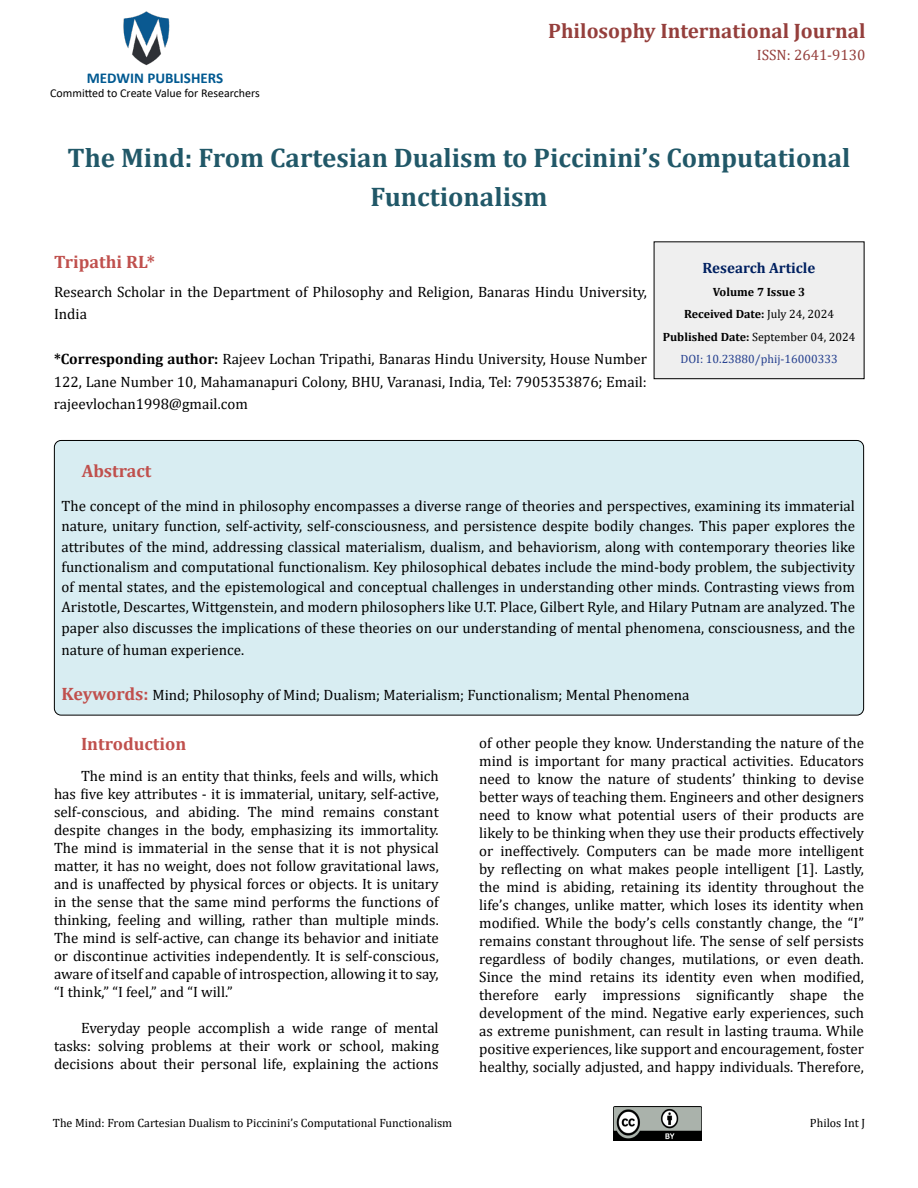
<style>
.page{position:relative;width:918px;height:1188px;background:#fff}
.page>*{position:absolute;margin:0;border:0;box-sizing:border-box;transform-origin:0 0}
.t1{font:700 27px/39px "Cambria";color:#215868;text-align:center}
.t2{font:700 21px "Cambria";color:#953f3c}
.t3{font:700 18px "Cambria";color:#c0504d}
.t4{font:15px/18px "Cambria";color:#000;text-align:justify}
.t5{font:700 15px "Calibri";color:#005991}
.t6{font:700 15px "Cambria";color:#002060}
.t7{font:15px "Cambria";color:#953f3c}
.t8{font:700 12px/22.5px "Cambria";color:#000;text-align:center}
.t9{font:12px "Cambria";color:#000}
.t10{font:12px "Calibri";color:#000}
.s1{font-weight:700}
.s2{font-weight:400}
.s3{font-weight:400;color:#25408f}
.s4{font-weight:700;font-size:18px;color:#c0504d}
</style>
<div class="page">
<img style="left:123px;top:11px;width:47px;height:55px">
<img style="left:613px;top:1107px;width:89px;height:33px">
<div style="left:654px;top:242px;width:210px;height:137px;background:#efefef"></div>
<div style="left:654px;top:241px;width:210px;height:138px;border:1px solid #000"></div>
<div style="left:54px;top:440px;width:810px;height:275px;background:#d8edf2;border-radius:7px"></div>
<p class="t5" style="left:87px;top:67px;width:138px">MEDWIN PUBLISHERS</p>
<p class="t10" style="left:50px;top:85px;width:211px">Committed to Create Value for Researchers</p>
<h2 class="t2" style="left:548px;top:16px;width:319px">Philosophy International Journal</h2>
<p class="t7" style="left:757px;top:47px;width:110px">ISSN: 2641-9130</p>
<h1 class="t1" style="left:67px;top:138px;width:784px">The Mind: From Cartesian Dualism to Piccinini’s Computational<br>Functionalism</h1>
<p class="t3" style="left:54px;top:249px;width:103px">Tripathi RL*</p>
<p class="t4" style="left:54px;top:280px;width:594px;line-height:22.5px">Research Scholar in the Department of Philosophy and Religion, Banaras Hindu University,<br>India</p>
<p class="t4" style="left:54px;top:348px;width:594px;line-height:22.5px"><span class="s1">*Corresponding author:</span> Rajeev Lochan Tripathi, Banaras Hindu University, House Number 122, Lane Number 10, Mahamanapuri Colony, BHU, Varanasi, India, Tel: 7905353876; Email: rajeevlochan1998@gmail.com</p>
<p class="t6" style="left:703px;top:258px;width:114px">Research Article</p>
<p class="t8" style="left:663px;top:280px;width:194px">Volume 7 Issue 3<br>Received Date: <span class="s2">July 24, 2024<br></span>Published Date: <span class="s2">September 04, 2024<br></span><span class="s3">DOI: 10.23880/phij-16000333</span></p>
<p class="t3" style="left:82px;top:459px;width:71px">Abstract</p>
<p class="t4" style="left:62px;top:496px;width:795px;line-height:20.2px">The concept of the mind in philosophy encompasses a diverse range of theories and perspectives, examining its immaterial nature, unitary function, self-activity, self-consciousness, and persistence despite bodily changes. This paper explores the attributes of the mind, addressing classical materialism, dualism, and behaviorism, along with contemporary theories like functionalism and computational functionalism. Key philosophical debates include the mind-body problem, the subjectivity of mental states, and the epistemological and conceptual challenges in understanding other minds. Contrasting views from Aristotle, Descartes, Wittgenstein, and modern philosophers like U.T. Place, Gilbert Ryle, and Hilary Putnam are analyzed. The paper also discusses the implications of these theories on our understanding of mental phenomena, consciousness, and the</p>
<p class="t4" style="left:62px;top:641px;width:184px">nature of human experience.</p>
<p class="t4" style="left:62px;top:686px;width:630px"><span class="s4">Keywords:</span> Mind; Philosophy of Mind; Dualism; Materialism; Functionalism; Mental Phenomena</p>
<p class="t3" style="left:81px;top:731px;width:107px">Introduction</p>
<p class="t4" style="left:54px;top:767px;width:386px;text-indent:27px">The mind is an entity that thinks, feels and wills, which has five key attributes - it is immaterial, unitary, self-active, self-conscious, and abiding. The mind remains constant despite changes in the body, emphasizing its immortality.<br>The mind is immaterial in the sense that it is not physical matter, it has no weight, does not follow gravitational laws, and is unaffected by physical forces or objects. It is unitary in the sense that the same mind performs the functions of thinking, feeling and willing, rather than multiple minds.<br>The mind is self-active, can change its behavior and initiate or discontinue activities independently. It is self-conscious, aware of itself and capable of introspection, allowing it to say, “I think,” “I feel,” and “I will.”</p>
<p class="t4" style="left:54px;top:1019px;width:386px;text-indent:27px">Everyday people accomplish a wide range of mental tasks: solving problems at their work or school, making decisions about their personal life, explaining the actions</p>
<p class="t4" style="left:479px;top:733px;width:386px">of other people they know. Understanding the nature of the mind is important for many practical activities. Educators need to know the nature of students’ thinking to devise better ways of teaching them. Engineers and other designers need to know what potential users of their products are likely to be thinking when they use their products effectively or ineffectively. Computers can be made more intelligent by reflecting on what makes people intelligent [1]. Lastly, the mind is abiding, retaining its identity throughout the life’s changes, unlike matter, which loses its identity when modified. While the body’s cells constantly change, the “I” remains constant throughout life. The sense of self persists regardless of bodily changes, mutilations, or even death.<br>Since the mind retains its identity even when modified, therefore early impressions significantly shape the development of the mind. Negative early experiences, such as extreme punishment, can result in lasting trauma. While positive experiences, like support and encouragement, foster healthy, socially adjusted, and happy individuals. Therefore,</p>
<p class="t9" style="left:53px;top:1116px;width:401px">The Mind: From Cartesian Dualism to Piccinini’s Computational Functionalism</p>
<p class="t9" style="left:810px;top:1116px;width:57px">Philos Int J</p>
</div>
